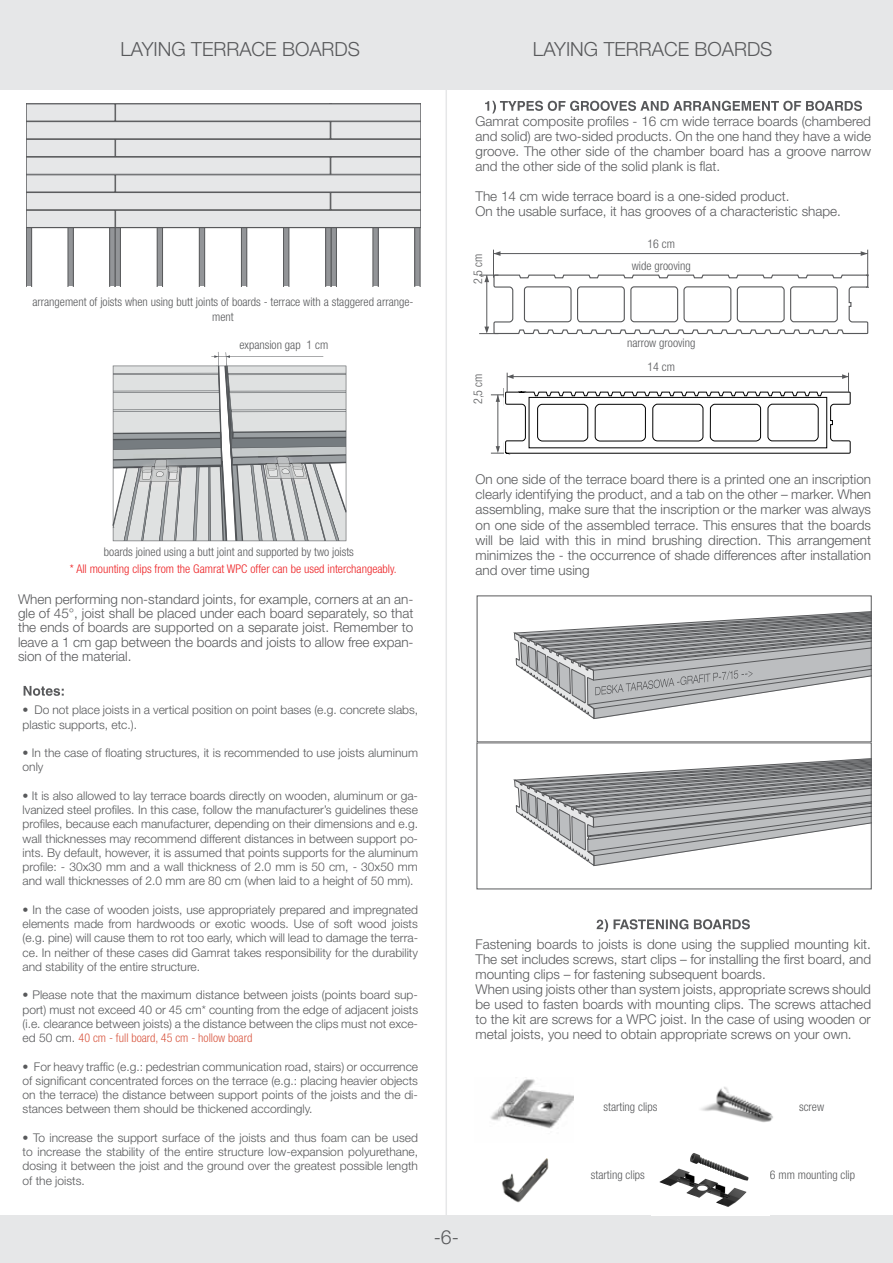
<style>
.page{position:relative;width:893px;height:1263px;background:#fff}
.page>*{position:absolute;margin:0;border:0;box-sizing:border-box;transform-origin:0 0}
.t1{font:300 19.5px "Helvetica Neue LT Pro";color:#58595b}
.t2{font:300 13.5px/15px "Helvetica Neue LT Pro";color:#58595b;text-align:justify}
.t3{font:300 12px/14.2px "Helvetica Neue LT Pro";color:#58595b;text-align:justify}
.t4{font:300 condensed 12px/15.6px "Helvetica Neue LT Pro";color:#58595b;text-align:center}
.t5{font:300 condensed 12px "Helvetica Neue LT Pro";color:#ed2124}
.s1{font-stretch:condensed;color:#d95943}
</style>
<div class="page">
<div style="left:0;top:0;width:893px;height:89px;background:#e6e7e8"></div>
<div style="left:0;top:1216px;width:893px;height:47px;background:#e6e7e8"></div>
<hr style="left:445px;top:84px;width:2px;height:1136px;background:#e6e7e8">
<svg style="left:485px;top:101px;width:377px;height:12px"></svg>
<svg style="left:597px;top:919px;width:153px;height:13px"></svg>
<svg style="left:513px;top:596px;width:358px;height:271px"></svg>
<svg style="left:112px;top:352px;width:235px;height:189px;background:#c7c9ca"></svg>
<svg style="left:24px;top:686px;width:40px;height:10px"></svg>
<svg style="left:26px;top:229px;width:395px;height:57px"></svg>
<svg style="left:26px;top:104px;width:395px;height:125px;background:#d8d9db"></svg>
<img style="left:502px;top:1158px;width:47px;height:45px">
<img style="left:490px;top:1079px;width:84px;height:50px">
<img style="left:701px;top:1086px;width:72px;height:37px">
<svg style="left:479px;top:250px;width:389px;height:85px"></svg>
<svg style="left:491px;top:373px;width:360px;height:81px"></svg>
<img style="left:659px;top:1153px;width:90px;height:54px">
<h1 class="t1" style="left:120px;top:38px;width:241px">LAYING TERRACE BOARDS</h1>
<p class="t4" style="left:32px;top:294px;width:383px">arrangement of joists when using butt joints of boards - terrace with a staggered arrange&shy;ment</p>
<p class="t4" style="left:239px;top:337px;width:90px">expansion gap 1 cm</p>
<h1 class="t1" style="left:533px;top:38px;width:241px">LAYING TERRACE BOARDS</h1>
<p class="t2" style="left:476px;top:113px;width:397px">Gamrat composite profiles - 16 cm wide terrace boards (chambered and solid) are two-sided products. On the one hand they have a wide groove. The other side of the chamber board has a groove narrow and the other side of the solid plank is flat.</p>
<p class="t2" style="left:476px;top:188px;width:367px">The 14 cm wide terrace board is a one-sided product.<br>On the usable surface, it has grooves of a characteristic shape.</p>
<p class="t4" style="left:470px;top:284px;width:32px;rotate:-90deg">2,5 cm</p>
<p class="t4" style="left:470px;top:404px;width:32px;rotate:-90deg">2,5 cm</p>
<p class="t4" style="left:647px;top:236px;width:29px">16 cm</p>
<p class="t4" style="left:632px;top:257px;width:60px">wide grooving</p>
<p class="t4" style="left:627px;top:335px;width:70px">narrow grooving</p>
<p class="t4" style="left:647px;top:358px;width:29px">14 cm</p>
<p class="t4" style="left:104px;top:544px;width:251px">boards joined using a butt joint and supported by two joists</p>
<p class="t2" style="left:18px;top:592px;width:397px;line-height:14.2px">When performing non-standard joints, for example, corners at an an&shy;gle of 45°, joist shall be placed under each board separately, so that the ends of boards are supported on a separate joist. Remember to leave a 1 cm gap between the boards and joists to allow free expan&shy;sion of the material.</p>
<p class="t5" style="left:70px;top:561px;width:328px">* All mounting clips from the Gamrat WPC offer can be used interchangeably.</p>
<p class="t3" style="left:23px;top:703px;width:397px">• Do not place joists in a vertical position on point bases (e.g. concrete slabs, plastic supports, etc.).</p>
<p class="t3" style="left:23px;top:745px;width:397px">• In the case of floating structures, it is recommended to use joists aluminum only</p>
<p class="t3" style="left:23px;top:788px;width:397px">• It is also allowed to lay terrace boards directly on wooden, aluminum or ga&shy;lvanized steel profiles. In this case, follow the manufacturer’s guidelines these profiles, because each manufacturer, depending on their dimensions and e.g. wall thicknesses may recommend different distances in between support po&shy;ints. By default, however, it is assumed that points supports for the aluminum profile: - 30x30 mm and a wall thickness of 2.0 mm is 50 cm, - 30x50 mm and wall thicknesses of 2.0 mm are 80 cm (when laid to a height of 50 mm).</p>
<p class="t3" style="left:23px;top:902px;width:397px">• In the case of wooden joists, use appropriately prepared and impregnated elements made from hardwoods or exotic woods. Use of soft wood joists (e.g. pine) will cause them to rot too early, which will lead to damage the terra&shy;ce. In neither of these cases did Gamrat takes responsibility for the durability and stability of the entire structure.</p>
<p class="t3" style="left:23px;top:988px;width:397px">• Please note that the maximum distance between joists (points board sup&shy;port) must not exceed 40 or 45 cm* counting from the edge of adjacent joists (i.e. clearance between joists) a the distance between the clips must not exce&shy;ed 50 cm. <span class="s1">40 cm - full board, 45 cm - hollow board</span></p>
<p class="t3" style="left:23px;top:1059px;width:397px">• For heavy traffic (e.g.: pedestrian communication road, stairs) or occurrence of significant concentrated forces on the terrace (e.g.: placing heavier objects on the terrace) the distance between support points of the joists and the di&shy;stances between them should be thickened accordingly.</p>
<p class="t3" style="left:23px;top:1130px;width:397px">• To increase the support surface of the joists and thus foam can be used to increase the stability of the entire structure low-expansion polyurethane, dosing it between the joist and the ground over the greatest possible length of the joists.</p>
<h1 class="t1" style="left:434px;top:1225px;width:27px">-6-</h1>
<p class="t2" style="left:476px;top:472px;width:397px">On one side of the terrace board there is a printed one an inscription clearly identifying the product, and a tab on the other – marker. When assembling, make sure that the inscription or the marker was always on one side of the assembled terrace. This ensures that the boards will be laid with this in mind brushing direction. This arrangement minimizes the - the occurrence of shade differences after installation and over time using</p>
<p class="t2" style="left:476px;top:936px;width:397px;text-align:left">Fastening boards to joists is done using the supplied mounting kit.<br>The set includes screws, start clips – for installing the first board, and mounting clips – for fastening subsequent boards.<br>When using joists other than system joists, appropriate screws should be used to fasten boards with mounting clips. The screws attached to the kit are screws for a WPC joist. In the case of using wooden or metal joists, you need to obtain appropriate screws on your own.</p>
<p class="t4" style="left:603px;top:1099px;width:55px">starting clips</p>
<p class="t4" style="left:799px;top:1098px;width:27px">screw</p>
<p class="t4" style="left:591px;top:1167px;width:55px">starting clips</p>
<p class="t4" style="left:770px;top:1167px;width:87px">6 mm mounting clip</p>
</div>
